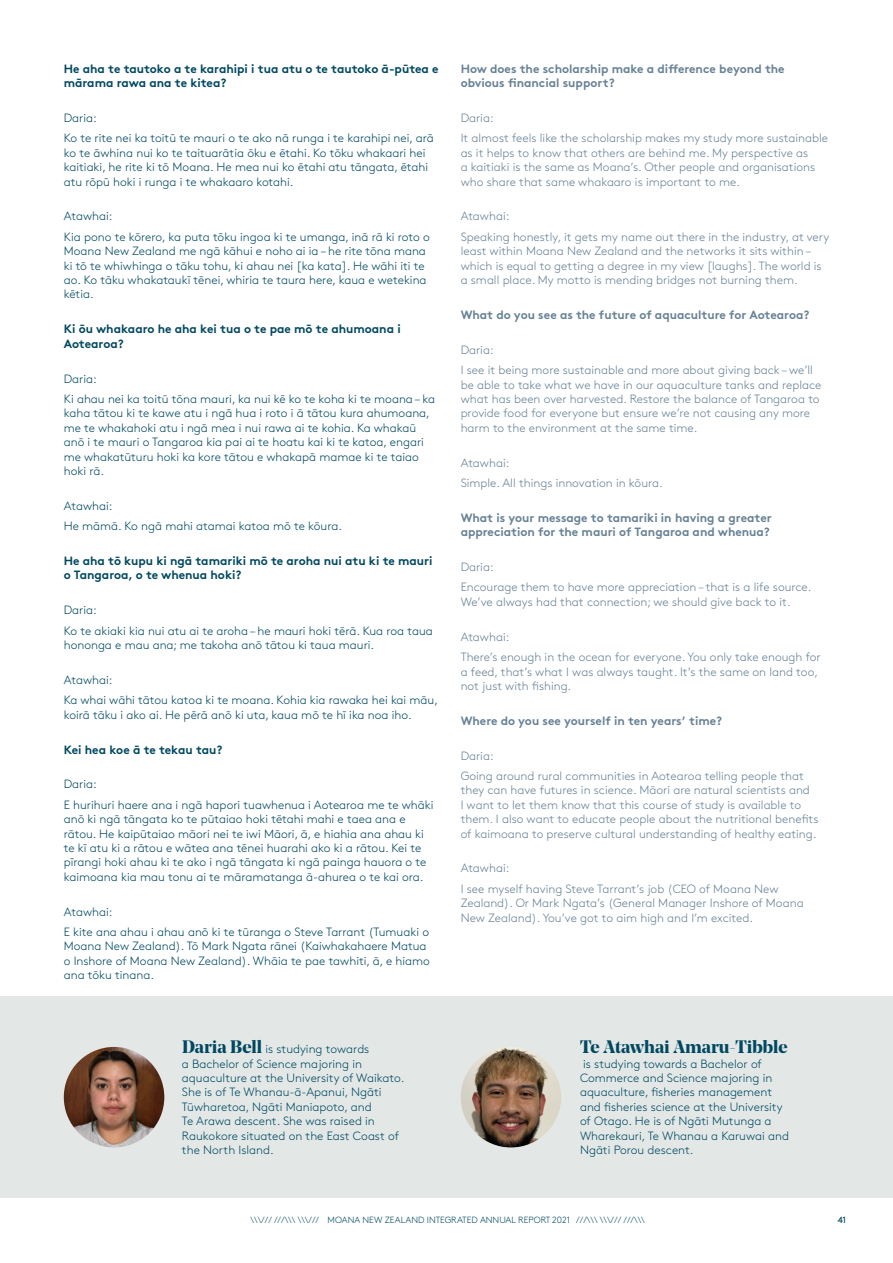
<style>
.page{position:relative;width:893px;height:1263px;background:#fff}
.page>*{position:absolute;margin:0;border:0;box-sizing:border-box;transform-origin:0 0}
.t1{font:700 18px "Noe Display";color:#004860}
.t2{font:300 12px/14.4px "Brown Pro";color:#004860}
.t3{font:300 12px/14.4px "Brown Pro";color:#678195}
.t4{font:700 12px/14.4px "Brown Pro";color:#678195}
.t5{font:700 12px/14.4px "Brown Pro";color:#004860}
.t6{font:300 9px "Brown Pro";color:#004860}
.t7{font:9px "Brown Pro";color:#004860}
.s1{font-family:"Noe Display";font-weight:700;font-size:18px}
</style>
<div class="page">
<div style="left:0;top:996px;width:893px;height:202px;background:#e3e8e7"></div>
<img style="left:64px;top:1047px;width:100px;height:100px;border-radius:50px">
<img style="left:461px;top:1047px;width:100px;height:100px;border-radius:50px">
<p class="t5" style="left:64px;top:60px;width:376px">He aha te tautoko a te karahipi i tua atu o te tautoko ā-pūtea e mārama rawa ana te kitea?</p>
<p class="t2" style="left:64px;top:107px;width:371px;line-height:20.4px">Daria:<br>Ko te rite nei ka toitū te mauri o te ako nā runga i te karahipi nei, arā</p>
<p class="t2" style="left:64px;top:145px;width:366px">ko te āwhina nui ko te taituarātia ōku e ētahi. Ko tōku whakaari hei kaitiaki, he rite ki tō Moana. He mea nui ko ētahi atu tāngata, ētahi atu rōpū hoki i runga i te whakaaro kotahi.</p>
<p class="t2" style="left:64px;top:205px;width:368px;line-height:20.4px">Atawhai:<br>Kia pono te kōrero, ka puta tōku ingoa ki te umanga, inā rā ki roto o</p>
<p class="t2" style="left:64px;top:243px;width:364px">Moana New Zealand me ngā kāhui e noho ai ia – he rite tōna mana ki tō te whiwhinga o tāku tohu, ki ahau nei [ka kata]. He wāhi iti te ao. Ko tāku whakataukī tēnei, whiria te taura here, kaua e wetekina kētia.</p>
<p class="t5" style="left:64px;top:321px;width:338px">Ki ōu whakaaro he aha kei tua o te pae mō te ahumoana i<br>Aotearoa?</p>
<p class="t2" style="left:64px;top:367px;width:373px;line-height:20.4px">Daria:<br>Ki ahau nei ka toitū tōna mauri, ka nui kē ko te koha ki te moana – ka</p>
<p class="t2" style="left:64px;top:405px;width:368px">kaha tātou ki te kawe atu i ngā hua i roto i ā tātou kura ahumoana, me te whakahoki atu i ngā mea i nui rawa ai te kohia. Ka whakaū anō i te mauri o Tangaroa kia pai ai te hoatu kai ki te katoa, engari me whakatūturu hoki ka kore tātou e whakapā mamae ki te taiao hoki rā.</p>
<p class="t2" style="left:64px;top:495px;width:280px;line-height:20.4px">Atawhai:<br>He māmā. Ko ngā mahi atamai katoa mō te kōura.</p>
<p class="t5" style="left:64px;top:552px;width:370px">He aha tō kupu ki ngā tamariki mō te aroha nui atu ki te mauri o Tangaroa, o te whenua hoki?</p>
<p class="t2" style="left:64px;top:599px;width:371px;line-height:20.4px">Daria:<br>Ko te akiaki kia nui atu ai te aroha – he mauri hoki tērā. Kua roa taua</p>
<p class="t2" style="left:64px;top:637px;width:312px">hononga e mau ana; me takoha anō tātou ki taua mauri.</p>
<p class="t2" style="left:64px;top:669px;width:376px;line-height:20.4px">Atawhai:<br>Ka whai wāhi tātou katoa ki te moana. Kohia kia rawaka hei kai māu,</p>
<p class="t2" style="left:64px;top:706px;width:350px">koirā tāku i ako ai. He pērā anō ki uta, kaua mō te hī ika noa iho.</p>
<p class="t5" style="left:64px;top:741px;width:160px">Kei hea koe ā te tekau tau?</p>
<p class="t2" style="left:64px;top:773px;width:371px;line-height:20.4px">Daria:<br>E hurihuri haere ana i ngā hapori tuawhenua i Aotearoa me te whāki</p>
<p class="t2" style="left:64px;top:811px;width:364px">anō ki ngā tāngata ko te pūtaiao hoki tētahi mahi e taea ana e rātou. He kaipūtaiao māori nei te iwi Māori, ā, e hiahia ana ahau ki te kī atu ki a rātou e wātea ana tēnei huarahi ako ki a rātou. Kei te pīrangi hoki ahau ki te ako i ngā tāngata ki ngā painga hauora o te kaimoana kia mau tonu ai te māramatanga ā-ahurea o te kai ora.</p>
<p class="t2" style="left:64px;top:900px;width:367px;line-height:20.4px">Atawhai:<br>E kite ana ahau i ahau anō ki te tūranga o Steve Tarrant (Tumuaki o</p>
<p class="t2" style="left:64px;top:938px;width:368px">Moana New Zealand). Tō Mark Ngata rānei (Kaiwhakahaere Matua o Inshore of Moana New Zealand). Whāia te pae tawhiti, ā, e hiamo ana tōku tinana.</p>
<p class="t4" style="left:461px;top:60px;width:325px">How does the scholarship make a difference beyond the obvious financial support?</p>
<p class="t3" style="left:461px;top:107px;width:369px;line-height:20.4px">Daria:<br>It almost feels like the scholarship makes my study more sustainable</p>
<p class="t3" style="left:461px;top:145px;width:356px">as it helps to know that others are behind me. My perspective as a kaitiaki is the same as Moana’s. Other people and organisations who share that same whakaaro is important to me.</p>
<p class="t3" style="left:461px;top:205px;width:370px;line-height:20.4px">Atawhai:<br>Speaking honestly, it gets my name out there in the industry, at very</p>
<p class="t3" style="left:461px;top:243px;width:363px">least within Moana New Zealand and the networks it sits within – which is equal to getting a degree in my view [laughs]. The world is a small place. My motto is mending bridges not burning them.</p>
<p class="t4" style="left:461px;top:306px;width:350px">What do you see as the future of aquaculture for Aotearoa?</p>
<p class="t3" style="left:461px;top:338px;width:354px;line-height:20.4px">Daria:<br>I see it being more sustainable and more about giving back – we’ll</p>
<p class="t3" style="left:461px;top:376px;width:362px">be able to take what we have in our aquaculture tanks and replace what has been over harvested. Restore the balance of Tangaroa to provide food for everyone but ensure we’re not causing any more harm to the environment at the same time.</p>
<p class="t3" style="left:461px;top:451px;width:204px;line-height:20.4px">Atawhai:<br>Simple. All things innovation in kōura.</p>
<p class="t4" style="left:461px;top:509px;width:312px">What is your message to tamariki in having a greater appreciation for the mauri of Tangaroa and whenua?</p>
<p class="t3" style="left:461px;top:556px;width:352px;line-height:20.4px">Daria:<br>Encourage them to have more appreciation – that is a life source.</p>
<p class="t3" style="left:461px;top:594px;width:331px">We’ve always had that connection; we should give back to it.</p>
<p class="t3" style="left:461px;top:625px;width:362px;line-height:20.4px">Atawhai:<br>There’s enough in the ocean for everyone. You only take enough for</p>
<p class="t3" style="left:461px;top:663px;width:359px">a feed, that’s what I was always taught. It’s the same on land too, not just with fishing.</p>
<p class="t4" style="left:461px;top:712px;width:263px">Where do you see yourself in ten years’ time?</p>
<p class="t3" style="left:461px;top:744px;width:345px;line-height:20.4px">Daria:<br>Going around rural communities in Aotearoa telling people that</p>
<p class="t3" style="left:461px;top:782px;width:359px">they can have futures in science. Māori are natural scientists and<br>I want to let them know that this course of study is available to them. I also want to educate people about the nutritional benefits of kaimoana to preserve cultural understanding of healthy eating.</p>
<p class="t3" style="left:461px;top:857px;width:319px;line-height:20.4px">Atawhai:<br>I see myself having Steve Tarrant’s job (CEO of Moana New</p>
<p class="t3" style="left:461px;top:895px;width:345px">Zealand). Or Mark Ngata’s (General Manager Inshore of Moana<br>New Zealand). You’ve got to aim high and I’m excited.</p>
<p class="t2" style="left:182px;top:1041px;width:224px"><span class="s1">Daria Bell</span> is studying towards<br>a Bachelor of Science majoring in aquaculture at the University of Waikato.<br>She is of Te Whanau-ā-Apanui, Ngāti Tūwharetoa, Ngāti Maniapoto, and<br>Te Arawa descent. She was raised in Raukokore situated on the East Coast of the North Island.</p>
<h1 class="t1" style="left:580px;top:1035px;width:209px">Te Atawhai Amaru-Tibble</h1>
<p class="t2" style="left:580px;top:1055px;width:211px">is studying towards a Bachelor of Commerce and Science majoring in aquaculture, fisheries management and fisheries science at the University of Otago. He is of Ngāti Mutunga a Wharekauri, Te Whanau a Karuwai and Ngāti Porou descent.</p>
<p class="t6" style="left:251px;top:1213px;width:396px">\\\/// ///\\\ \\\/// MOANA NEW ZEALAND INTEGRATED ANNUAL REPORT 2021 ///\\\ \\\/// ///\\\</p>
<p class="t7" style="left:838px;top:1213px;width:10px">41</p>
</div>
